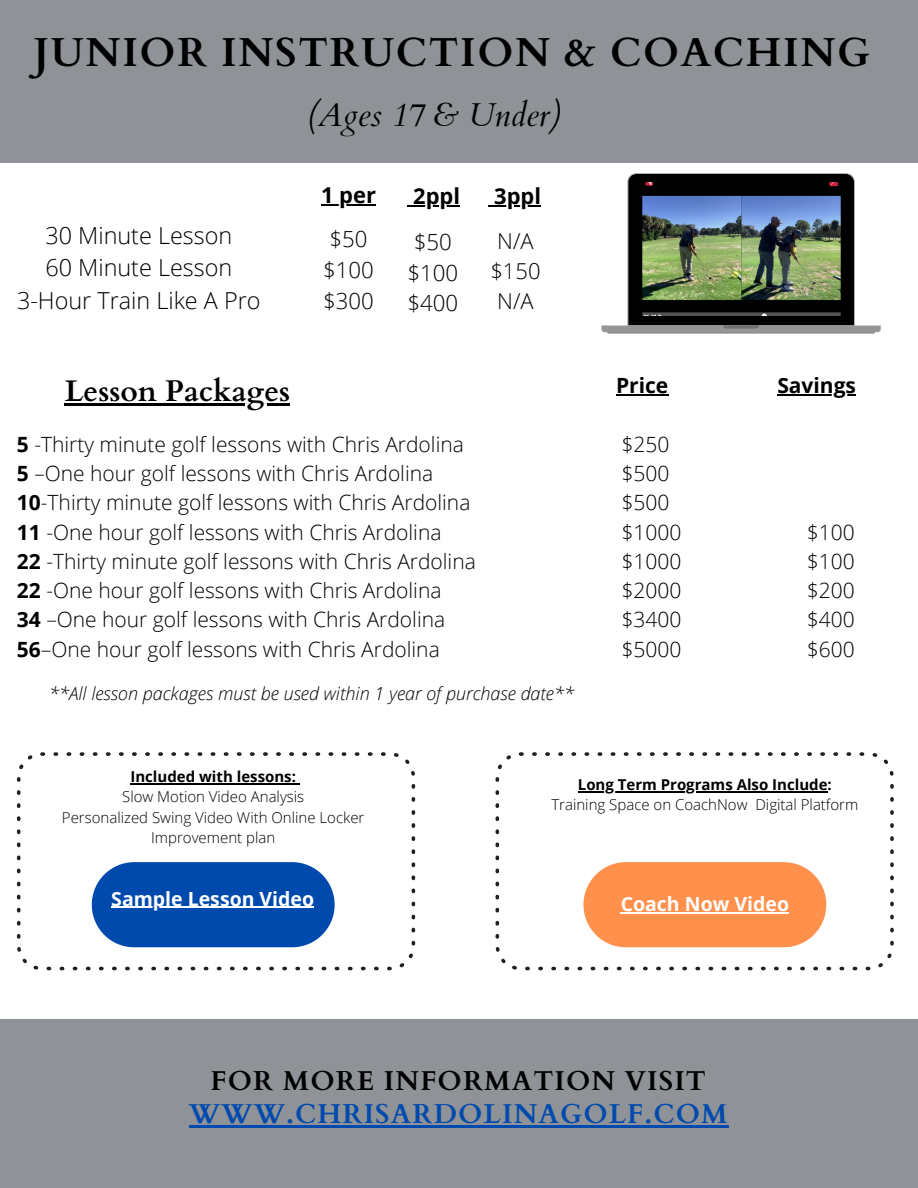
<style>
.page{position:relative;width:918px;height:1188px;background:#fff}
.page>*{position:absolute;margin:0;border:0;box-sizing:border-box;transform-origin:0 0}
.t1{font:700 40.5px "Cardo";letter-spacing:.04em;color:#000}
.t2{font:italic 33px "Cardo";color:#000}
.t3{font:700 29.85px "Cardo";color:#000}
.t4{font:700 27.3px "Cardo";letter-spacing:.04em;color:#004aad}
.t5{font:700 27.3px "Cardo";letter-spacing:.04em;color:#000}
.t6{font:300 23.4px/32.7px "Open Sans";color:#000;text-align:center}
.t7{font:300 22.2px/30.9px "Open Sans";color:#000}
.t8{font:700 21.9px "Open Sans";color:#000}
.t9{font:300 21.9px/30.3px "Open Sans";color:#000;text-align:center}
.t10{font:300 21px/29.2px "Open Sans";color:#000}
.t11{font:700 21px "Open Sans";color:#000}
.t12{font:700 19.5px "Open Sans";color:#fff}
.t13{font:italic 300 18px "Open Sans";color:#000}
.t14{font:300 15px/20.2px "Open Sans";color:#000;text-align:center}
.t15{font:700 15px "Open Sans";color:#000}
.s1{font-weight:700}
</style>
<div class="page">
<div style="left:0;top:1019px;width:918px;height:169px;background:#8f9398"></div>
<div style="left:0;top:0;width:918px;height:163px;background:#8f9398"></div>
<svg style="left:601px;top:173px;width:280px;height:159px"></svg>
<svg style="left:607px;top:174px;width:268px;height:159px"></svg>
<img style="left:635px;top:183px;width:212px;height:133px">
<svg style="left:17px;top:752px;width:398px;height:218px"></svg>
<div style="left:92px;top:862px;width:243px;height:85px;background:#004aad;border-radius:43px"></div>
<svg style="left:496px;top:752px;width:398px;height:218px"></svg>
<div style="left:583px;top:862px;width:243px;height:85px;background:#ff914d;border-radius:43px"></div>
<hr style="left:130px;top:783px;width:166px;height:1px;background:#000">
<hr style="left:65px;top:404px;width:225px;height:2px;background:#000">
<hr style="left:189px;top:1125px;width:464px;height:2px;background:#004aad">
<hr style="left:653px;top:1125px;width:76px;height:2px;background:#004aad">
<hr style="left:321px;top:205px;width:55px;height:1px;background:#000">
<svg style="left:407px;top:205px;width:6px;height:2px"></svg>
<hr style="left:413px;top:205px;width:47px;height:2px;background:#000">
<hr style="left:494px;top:205px;width:47px;height:2px;background:#000">
<hr style="left:578px;top:791px;width:250px;height:1px;background:#000">
<hr style="left:111px;top:907px;width:149px;height:1px;background:#fff">
<hr style="left:260px;top:907px;width:54px;height:1px;background:#fff">
<hr style="left:621px;top:913px;width:168px;height:1px;background:#fff">
<hr style="left:616px;top:394px;width:52px;height:2px;background:#000">
<hr style="left:777px;top:394px;width:79px;height:2px;background:#000">
<h1 class="t1" style="left:34px;top:26px;width:838px">JUNIOR INSTRUCTION &amp; COACHING</h1>
<h2 class="t2" style="left:307px;top:93px;width:255px">(Ages 17 &amp; Under)</h2>
<p class="t8" style="left:321px;top:180px;width:56px">1 per</p>
<p class="t8" style="left:413px;top:181px;width:48px">2ppl</p>
<p class="t8" style="left:494px;top:181px;width:48px">3ppl</p>
<p class="t6" style="left:17px;top:218px;width:245px">30 Minute Lesson<br>60 Minute Lesson<br>3-Hour Train Like A Pro</p>
<p class="t7" style="left:323px;top:223px;width:52px">$50 $100 $300</p>
<p class="t7" style="left:407px;top:226px;width:52px;line-height:30.3px">$50 $100 $400</p>
<p class="t9" style="left:490px;top:225px;width:51px">N/A $150<br>N/A</p>
<h3 class="t3" style="left:65px;top:372px;width:227px">Lesson Packages</h3>
<p class="t10" style="left:17px;top:429px;width:460px"><span class="s1">5</span> -Thirty minute golf lessons with Chris Ardolina <span class="s1">5</span> –One hour golf lessons with Chris Ardolina <span class="s1">10</span>-Thirty minute golf lessons with Chris Ardolina <span class="s1">11</span> -One hour golf lessons with Chris Ardolina<br><span class="s1">22</span> -Thirty minute golf lessons with Chris Ardolina <span class="s1">22</span> -One hour golf lessons with Chris Ardolina<br><span class="s1">34</span> –One hour golf lessons with Chris Ardolina <span class="s1">56</span>–One hour golf lessons with Chris Ardolina</p>
<p class="t13" style="left:49px;top:681px;width:527px">**All lesson packages must be used within 1 year of purchase date**</p>
<p class="t11" style="left:616px;top:371px;width:54px">Price</p>
<p class="t11" style="left:777px;top:371px;width:80px">Savings</p>
<p class="t10" style="left:621px;top:429px;width:61px">$250 $500 $500 $1000</p>
<p class="t10" style="left:807px;top:517px;width:49px">$100</p>
<p class="t10" style="left:621px;top:546px;width:61px">$1000</p>
<p class="t10" style="left:807px;top:546px;width:49px">$100</p>
<p class="t10" style="left:621px;top:575px;width:61px">$2000</p>
<p class="t10" style="left:807px;top:575px;width:49px">$200</p>
<p class="t10" style="left:621px;top:605px;width:61px">$3400</p>
<p class="t10" style="left:807px;top:605px;width:49px">$400</p>
<p class="t10" style="left:622px;top:634px;width:61px">$5000</p>
<p class="t10" style="left:807px;top:634px;width:49px">$600</p>
<p class="t15" style="left:130px;top:766px;width:167px">Included with lessons:</p>
<p class="t14" style="left:62px;top:786px;width:304px">Slow Motion Video Analysis<br>Personalized Swing Video With Online Locker<br>Improvement plan</p>
<p class="t15" style="left:578px;top:774px;width:256px">Long Term Programs Also Include:</p>
<p class="t14" style="left:551px;top:794px;width:308px">Training Space on CoachNow Digital Platform</p>
<p class="t12" style="left:111px;top:885px;width:204px">Sample Lesson Video</p>
<p class="t12" style="left:621px;top:891px;width:170px">Coach Now Video</p>
<h3 class="t5" style="left:210px;top:1063px;width:497px">FOR MORE INFORMATION VISIT</h3>
<h3 class="t4" style="left:189px;top:1096px;width:540px">WWW.CHRISARDOLINAGOLF.COM</h3>
</div>
